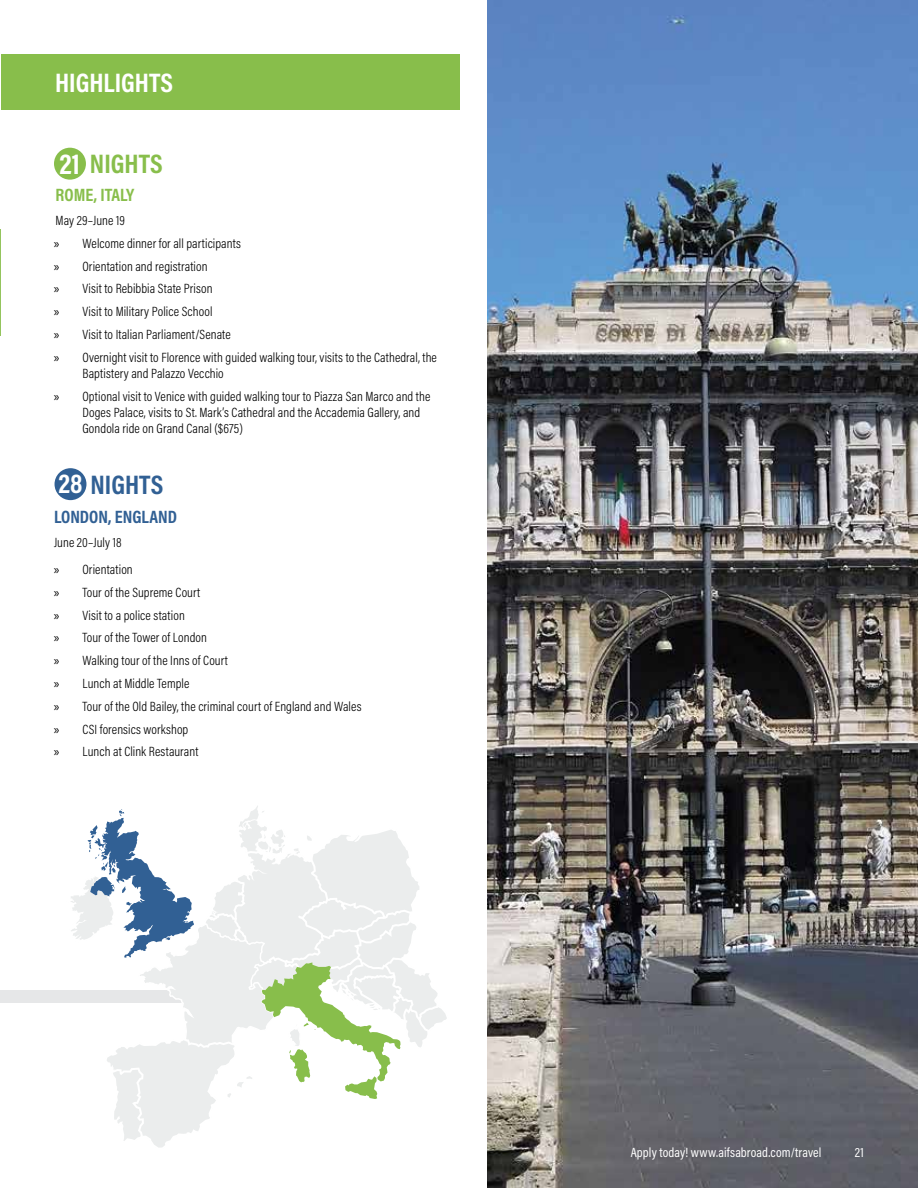
<style>
.page{position:relative;width:918px;height:1188px;background:#fff}
.page>*{position:absolute;margin:0;border:0;box-sizing:border-box;transform-origin:0 0}
.t1{font:700 27px "Acumin Pro Cond";color:#fff}
.t2{font:700 27px "Acumin Pro Cond";color:#88be4b}
.t3{font:700 27px "Acumin Pro Cond";color:#316094}
.t4{font:700 18px "Acumin Pro Cond";color:#316094}
.t5{font:700 18px "Acumin Pro Cond";color:#88be4b}
.t6{font:300 13.5px/22.8px "Acumin Pro Cond";letter-spacing:.005em;color:#000}
.t7{font:13.5px "Acumin Pro Cond";letter-spacing:.01em;color:#fff}
.s1{font-size:28.5px;color:#fff}
.s2{font-family:"Myriad Pro";font-weight:400}
.s3{color:#fff}
</style>
<div class="page">
<div style="left:54px;top:148px;width:32px;height:32px;background:#88be4b;border-radius:50%"></div>
<div style="left:55px;top:468px;width:31px;height:32px;background:#316094;border-radius:50%"></div>
<div style="left:1px;top:54px;width:458px;height:56px;background:#88be4b"></div>
<hr style="left:0;top:229px;width:1px;height:107px;background:#88be4b">
<img style="left:488px;top:0;width:430px;height:1188px">
<div style="left:0;top:990px;width:256px;height:13px;background:#e6e7e8"></div>
<svg style="left:71px;top:806px;width:376px;height:342px"></svg>
<h1 class="t1" style="left:55px;top:65px;width:120px">HIGHLIGHTS</h1>
<h1 class="t2" style="left:59px;top:146px;width:105px"><span class="s1">21</span> NIGHTS</h1>
<h2 class="t5" style="left:56px;top:183px;width:80px">ROME, ITALY</h2>
<p class="t6" style="left:56px;top:208px;width:71px">May 29–June 19</p>
<p class="t6" style="left:54px;top:231px;width:384px"><span class="s2">»</span> Welcome dinner for all participants<br><span class="s2">»</span> Orientation and registration<br><span class="s2">»</span> Visit to Rebibbia State Prison<br><span class="s2">»</span> Visit to Military Police School<br><span class="s2">»</span> Visit to Italian Parliament/Senate<br><span class="s2">»</span> Overnight visit to Florence with guided walking tour, visits to the Cathedral, the</p>
<p class="t6" style="left:54px;top:362px;width:378px;text-indent:28px">Baptistery and Palazzo Vecchio<br><span class="s2">»</span> Optional visit to Venice with guided walking tour to Piazza San Marco and the</p>
<p class="t6" style="left:82px;top:404px;width:339px;line-height:16px">Doges Palace, visits to St. Mark’s Cathedral and the Accademia Gallery, and<br>Gondola ride on Grand Canal ($675)</p>
<h1 class="t3" style="left:58px;top:467px;width:106px"><span class="s3">28</span> NIGHTS</h1>
<h2 class="t4" style="left:54px;top:505px;width:124px">LONDON, ENGLAND</h2>
<p class="t6" style="left:54px;top:530px;width:69px">June 20–July 18</p>
<p class="t6" style="left:54px;top:558px;width:309px"><span class="s2">»</span> Orientation<br><span class="s2">»</span> Tour of the Supreme Court<br><span class="s2">»</span> Visit to a police station<br><span class="s2">»</span> Tour of the Tower of London<br><span class="s2">»</span> Walking tour of the Inns of Court<br><span class="s2">»</span> Lunch at Middle Temple<br><span class="s2">»</span> Tour of the Old Bailey, the criminal court of England and Wales <span class="s2">»</span> CSI forensics workshop<br><span class="s2">»</span> Lunch at Clink Restaurant</p>
<p class="t7" style="left:631px;top:1144px;width:192px">Apply today! www.aifsabroad.com/travel</p>
<p class="t7" style="left:855px;top:1144px;width:11px">21</p>
</div>
